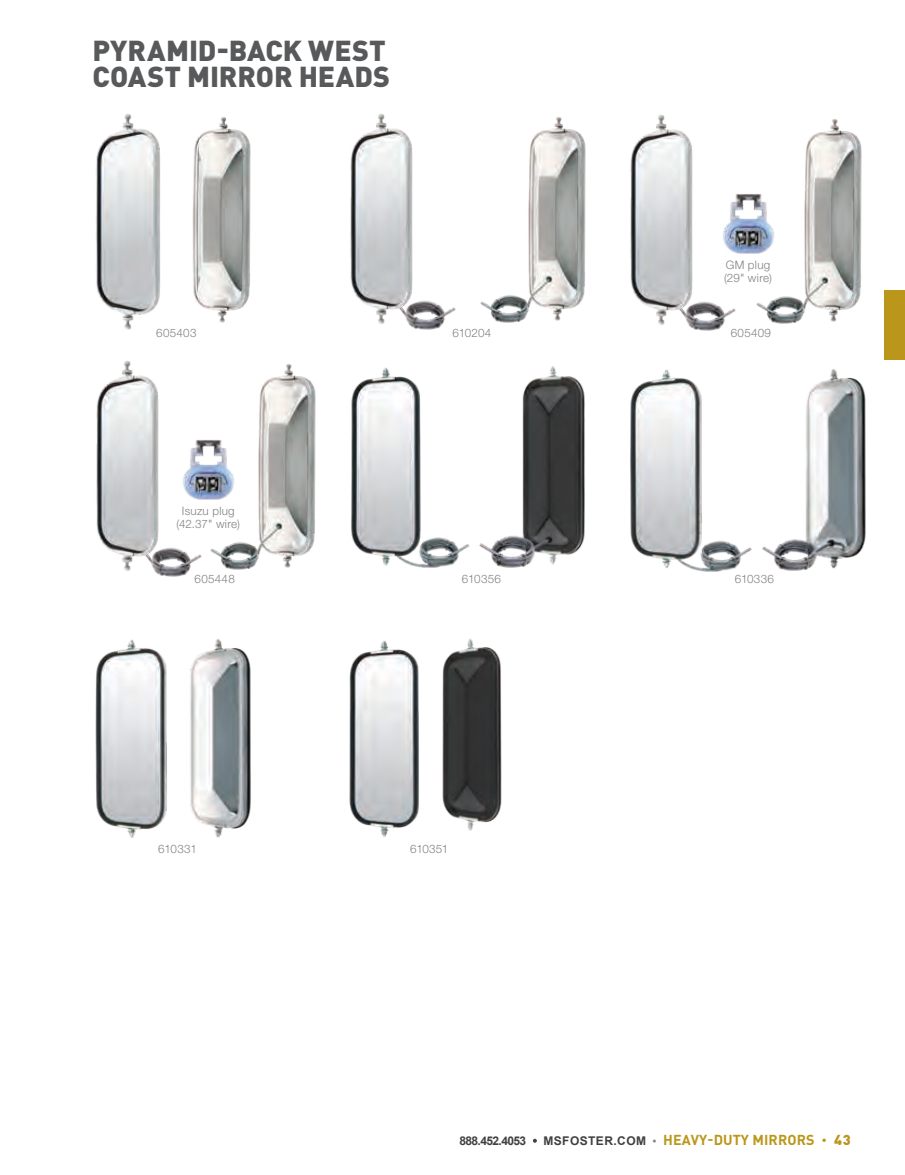
<style>
.page{position:relative;width:905px;height:1175px;background:#fff}
.page>*{position:absolute;margin:0;border:0;box-sizing:border-box;transform-origin:0 0}
.t1{font:900 28.5px/26.4px "DINOT";color:#58595b}
.t2{font:700 12px "Arial";letter-spacing:.035em;color:#404040}
.t3{font:300 11.7px/13px "Helvetica Neue LT Std";letter-spacing:.025em;color:#808285}
.s1{font-family:"Helvetica Neue LT Std";font-weight:500;font-stretch:condensed;font-size:8.25px}
.s2{font-family:"Helvetica Neue LT Std";font-weight:500;font-stretch:condensed;font-size:8.25px;color:#808285}
.s3{font-family:"DINOT";font-size:14.25px;color:#ba971a}
.s4{font-family:"DINOT";font-weight:900;font-size:10.5px;color:#ba971a}
.s5{font-family:"DINOT";font-weight:900;font-size:14.25px;color:#ba971a}
</style>
<div class="page">
<img style="left:95px;top:639px;width:72px;height:198px">
<img style="left:630px;top:369px;width:121px;height:202px">
<img style="left:351px;top:367px;width:119px;height:200px">
<img style="left:190px;top:639px;width:61px;height:198px">
<img style="left:762px;top:369px;width:104px;height:202px">
<img style="left:479px;top:366px;width:106px;height:202px">
<img style="left:349px;top:640px;width:70px;height:197px">
<img style="left:442px;top:638px;width:60px;height:192px">
<img style="left:756px;top:119px;width:106px;height:205px">
<img style="left:210px;top:364px;width:106px;height:206px">
<img style="left:630px;top:114px;width:106px;height:217px">
<img style="left:96px;top:360px;width:106px;height:216px">
<img style="left:192px;top:117px;width:59px;height:206px">
<img style="left:96px;top:114px;width:64px;height:215px">
<img style="left:480px;top:117px;width:106px;height:206px">
<img style="left:350px;top:113px;width:106px;height:216px">
<img style="left:716px;top:192px;width:64px;height:64px">
<img style="left:176px;top:438px;width:64px;height:64px">
<svg style="left:884px;top:291px;width:20px;height:69px"></svg>
<h1 class="t1" style="left:92px;top:34px;width:299px">PYRAMID-BACK WEST<br>COAST MIRROR HEADS</h1>
<p class="t3" style="left:724px;top:258px;width:49px">GM plug (29" wire)</p>
<p class="t3" style="left:156px;top:326px;width:42px">605403</p>
<p class="t3" style="left:730px;top:326px;width:42px">605409</p>
<p class="t3" style="left:452px;top:326px;width:40px">610204</p>
<p class="t3" style="left:176px;top:504px;width:65px;text-align:center">Isuzu plug (42.37" wire)</p>
<p class="t3" style="left:194px;top:572px;width:42px">605448</p>
<p class="t3" style="left:158px;top:842px;width:40px">610331</p>
<p class="t3" style="left:462px;top:572px;width:40px">610356</p>
<p class="t3" style="left:734px;top:572px;width:41px">610336</p>
<p class="t3" style="left:410px;top:842px;width:40px">610351</p>
<p class="t2" style="left:459px;top:1132px;width:393px">888.452.4053 <span class="s1">•</span> MSFOSTER.COM <span class="s2">•</span> <span class="s3">HEAVY-DUTY MIRRORS</span> <span class="s4">•</span> <span class="s5">43</span></p>
</div>
